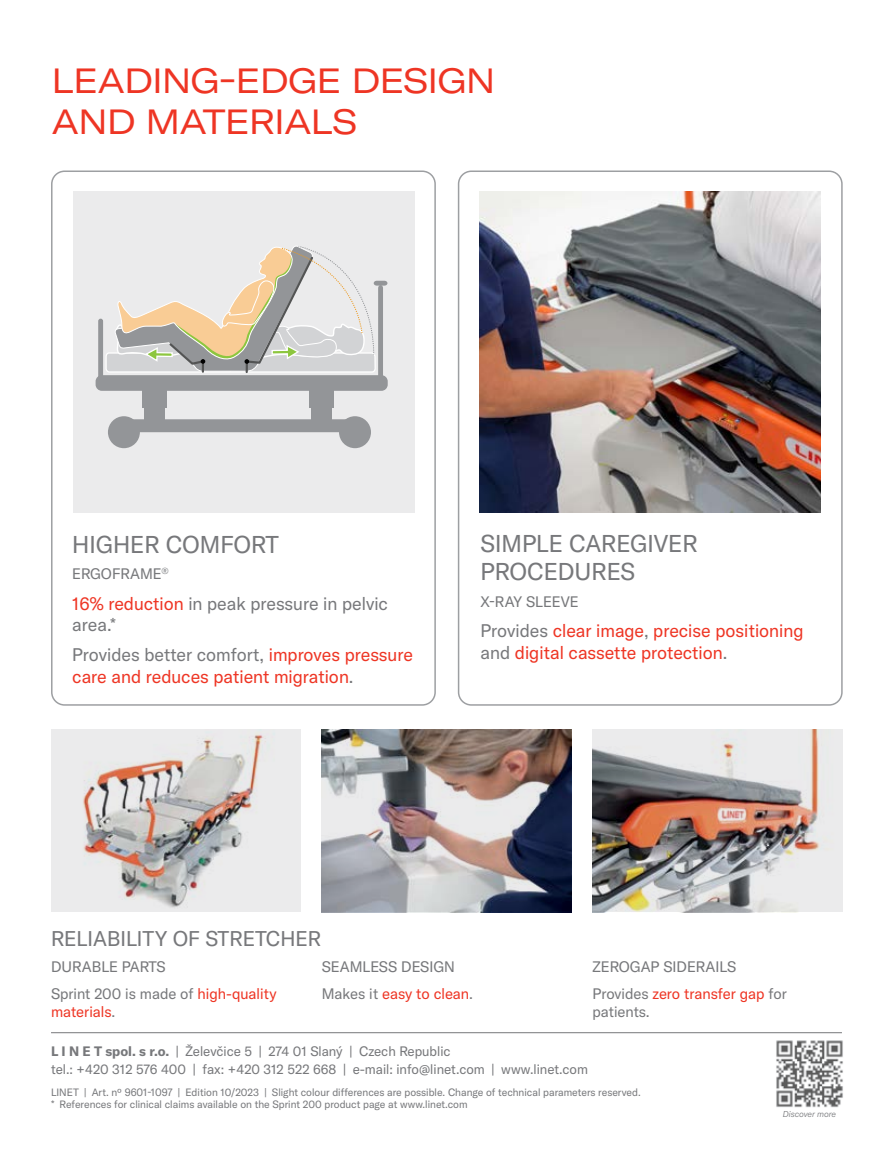
<style>
.page{position:relative;width:893px;height:1149px;background:#fff}
.page>*{position:absolute;margin:0;border:0;box-sizing:border-box;transform-origin:0 0}
.H2_HEAD{font:expanded 34.5px/41.4px "GT America";letter-spacing:-.01em;color:#ee3524}
.B1_list{font:24px/28.8px "GT America";color:#77787b}
.B1_list-2{font:21px "GT America";color:#77787b}
.B1_list-3{font:18px/21.6px "GT America";color:#ee3524}
.B1_list-4{font:18px/21.6px "GT America";color:#77787b}
.B1_list-5{font:15px/18px "GT America";color:#77787b}
.B1_list-6{font:15px/18px "GT America";color:#ee3524}
._09_Red_cover_address{font:13.5px "GT America";color:#77787b}
._09_Red_cover_address-2{font:10.5px "GT America";color:#77787b}
._001_bullet{font:italic 300 8.4px "GT America";color:#77787b}
.s1{color:#ee3524}
.s2{color:#77787b}
.s3{font-weight:700}
</style>
<div class="page">
<div style="left:51px;top:170px;width:385px;height:535px;border:2px solid #9d9fa2;border-radius:13px"></div>
<div style="left:458px;top:170px;width:385px;height:535px;border:2px solid #9d9fa2;border-radius:13px"></div>
<img style="left:480px;top:191px;width:341px;height:321px">
<div style="left:73px;top:191px;width:342px;height:321px;background:#ebebec"></div>
<svg style="left:134px;top:419px;width:211px;height:13px;background:#949699"></svg>
<div style="left:339px;top:416px;width:32px;height:32px;background:#939598;border-radius:50%"></div>
<div style="left:108px;top:416px;width:32px;height:32px;background:#939598;border-radius:50%"></div>
<div style="left:96px;top:375px;width:292px;height:15px;background:#939598;border-radius:6px"></div>
<div style="left:98px;top:318px;width:5px;height:61px;background:#939598;border-radius:2px"></div>
<svg style="left:105px;top:246px;width:282px;height:132px"></svg>
<div style="left:309px;top:387px;width:25px;height:21px;background:#939598"></div>
<div style="left:311px;top:407px;width:21px;height:20px;background:#939598"></div>
<div style="left:143px;top:387px;width:24px;height:21px;background:#939598"></div>
<div style="left:144px;top:407px;width:21px;height:20px;background:#939598"></div>
<img style="left:592px;top:729px;width:251px;height:183px">
<img style="left:51px;top:729px;width:249px;height:183px">
<img style="left:322px;top:729px;width:249px;height:183px">
<img style="left:776px;top:1040px;width:67px;height:67px">
<hr style="left:51px;top:1031px;width:791px;height:1px;background:#77787b">
<p class="H2_HEAD" style="left:52px;top:60px;width:445px">LEADING-EDGE DESIGN<br>AND MATERIALS</p>
<p class="B1_list" style="left:72px;top:530px;width:208px">HIGHER COMFORT</p>
<p class="B1_list-5" style="left:72px;top:565px;width:98px">ERGOFRAME<sup>®</sup></p>
<p class="B1_list-4" style="left:72px;top:592px;width:317px"><span class="s1">16% reduction</span> in peak pressure in pelvic area.*</p>
<p class="B1_list-3" style="left:72px;top:644px;width:342px"><span class="s2">Provides better comfort,</span> improves pressure care and reduces patient migration<span class="s2">.</span></p>
<p class="B1_list" style="left:481px;top:528px;width:218px">SIMPLE CAREGIVER<br>PROCEDURES</p>
<p class="B1_list-5" style="left:481px;top:592px;width:100px">X-RAY SLEEVE</p>
<p class="B1_list-3" style="left:481px;top:619px;width:324px"><span class="s2">Provides</span> clear image<span class="s2">,</span> precise positioning <span class="s2">and</span> digital cassette protection<span class="s2">.</span></p>
<p class="B1_list-2" style="left:51px;top:925px;width:271px">RELIABILITY OF STRETCHER</p>
<p class="B1_list-5" style="left:51px;top:957px;width:116px">DURABLE PARTS</p>
<p class="B1_list-6" style="left:51px;top:984px;width:227px"><span class="s2">Sprint 200 is made of</span> high-quality materials<span class="s2">.</span></p>
<p class="B1_list-5" style="left:322px;top:957px;width:135px">SEAMLESS DESIGN</p>
<p class="B1_list-6" style="left:322px;top:984px;width:153px"><span class="s2">Makes it</span> easy to clean<span class="s2">.</span></p>
<p class="B1_list-5" style="left:592px;top:957px;width:145px">ZEROGAP SIDERAILS</p>
<p class="B1_list-5" style="left:592px;top:984px;width:196px">Provides <span class="s1">zero transfer gap</span> for patients.</p>
<p class="_09_Red_cover_address" style="left:51px;top:1043px;width:401px"><span class="s3">L I N E T spol. s r.o.</span> | Želevčice 5 | 274 01 Slaný | Czech Republic</p>
<p class="_09_Red_cover_address" style="left:51px;top:1061px;width:538px">tel.: +420 312 576 400 | fax: +420 312 522 668 | e-mail: info@linet.com | www.linet.com</p>
<p class="_09_Red_cover_address-2" style="left:51px;top:1085px;width:591px">LINET | Art. nº 9601-1097 | Edition 10/2023 | Slight colour differences are possible. Change of technical parameters reserved.</p>
<p class="_09_Red_cover_address-2" style="left:51px;top:1098px;width:418px">* References for clinical claims available on the Sprint 200 product page at www.linet.com</p>
<p class="_001_bullet" style="left:783px;top:1109px;width:55px">Discover more</p>
</div>
